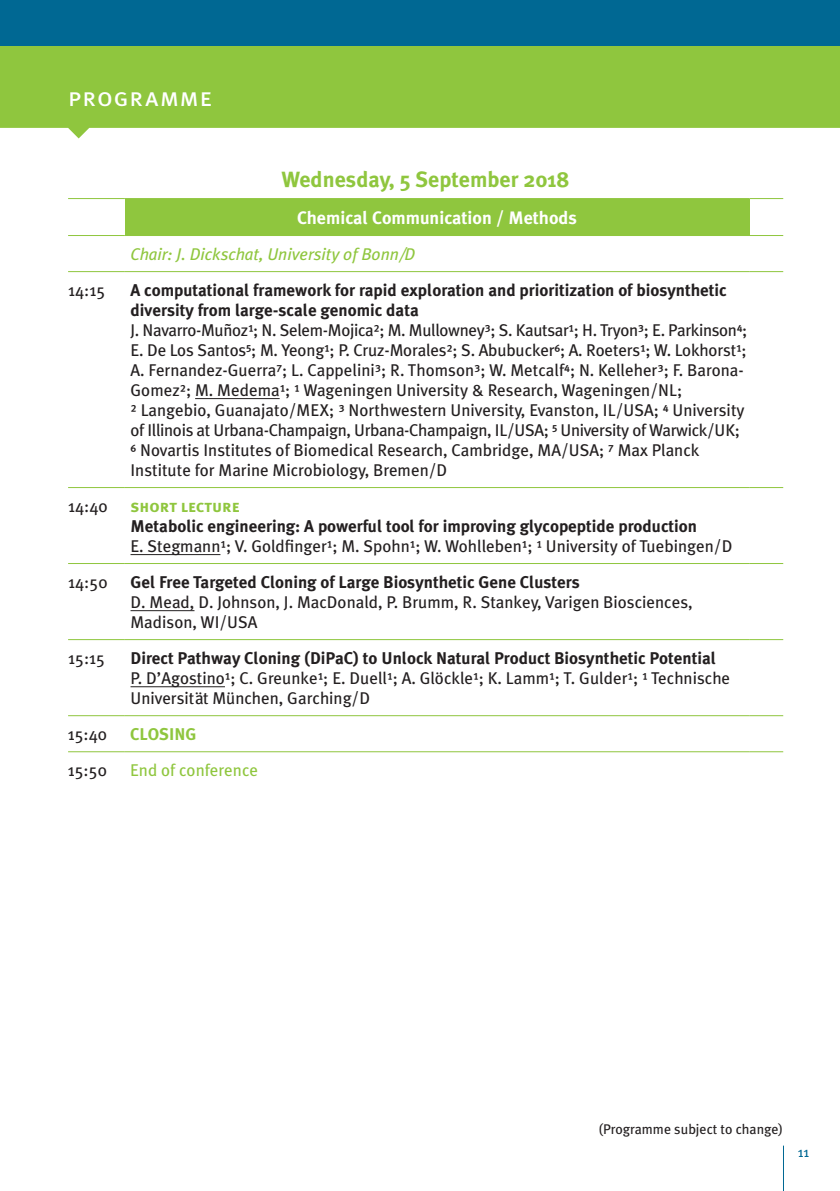
<style>
.page{position:relative;width:840px;height:1191px;background:#fff}
.page>*{position:absolute;margin:0;border:0;box-sizing:border-box;transform-origin:0 0}
.t1{font:26px "Meta Plus Book Caps";letter-spacing:.04em;color:#fff}
.t2{font:700 22px "Meta Plus";color:#8fc63e}
.t3{font:700 18px "Meta Plus";color:#fff}
.t4{font:17px/20px "Meta Plus";color:#231f20}
.t5{font:700 17px/20px "Meta Plus";color:#231f20}
.t6{font:italic 17px "Meta Plus";color:#8fc63e}
.t7{font:17px "Meta Plus";color:#8fc63e}
.t8{font:17px "Meta Plus Bold Caps";color:#8fc63e}
.t9{font:700 17px "Meta Plus";color:#8fc63e}
.t10{font:14px "Meta Plus";color:#231f20}
.t11{font:14px "Meta Plus";color:#006893}
.s1{font-weight:700}
.s2{font-family:"Meta OT"}
.s3{font-weight:400}
.s4{font-family:"Meta OT";font-weight:400}
</style>
<div class="page">
<svg style="left:0;top:45px;width:839px;height:93px;background:#99cb53"></svg>
<div style="left:0;top:0;width:839px;height:45px;background:#006893"></div>
<hr style="left:782px;top:1145px;width:1px;height:46px;background:#006893">
<div style="left:125px;top:198px;width:623px;height:37px;background:#8fc63e"></div>
<hr style="left:68px;top:198px;width:57px;height:1px;background:#8fc63e">
<hr style="left:748px;top:198px;width:34px;height:1px;background:#8fc63e">
<hr style="left:68px;top:235px;width:57px;height:1px;background:#8fc63e">
<hr style="left:125px;top:235px;width:623px;height:1px;background:#8fc63e">
<hr style="left:748px;top:235px;width:34px;height:1px;background:#8fc63e">
<hr style="left:68px;top:271px;width:57px;height:1px;background:#8fc63e">
<hr style="left:125px;top:271px;width:623px;height:1px;background:#8fc63e">
<hr style="left:748px;top:271px;width:34px;height:1px;background:#8fc63e">
<hr style="left:68px;top:487px;width:57px;height:1px;background:#8fc63e">
<hr style="left:125px;top:487px;width:623px;height:1px;background:#8fc63e">
<hr style="left:748px;top:487px;width:34px;height:1px;background:#8fc63e">
<hr style="left:68px;top:563px;width:57px;height:1px;background:#8fc63e">
<hr style="left:125px;top:563px;width:623px;height:1px;background:#8fc63e">
<hr style="left:748px;top:563px;width:34px;height:1px;background:#8fc63e">
<hr style="left:68px;top:639px;width:57px;height:1px;background:#8fc63e">
<hr style="left:125px;top:639px;width:623px;height:1px;background:#8fc63e">
<hr style="left:748px;top:639px;width:34px;height:1px;background:#8fc63e">
<hr style="left:68px;top:715px;width:57px;height:1px;background:#8fc63e">
<hr style="left:125px;top:715px;width:623px;height:1px;background:#8fc63e">
<hr style="left:748px;top:715px;width:34px;height:1px;background:#8fc63e">
<hr style="left:68px;top:751px;width:57px;height:1px;background:#8fc63e">
<hr style="left:125px;top:751px;width:623px;height:1px;background:#8fc63e">
<hr style="left:748px;top:751px;width:34px;height:1px;background:#8fc63e">
<hr style="left:195px;top:398px;width:84px;height:1px;background:#231f20">
<hr style="left:130px;top:554px;width:90px;height:1px;background:#231f20">
<hr style="left:130px;top:610px;width:64px;height:1px;background:#231f20">
<hr style="left:130px;top:686px;width:95px;height:1px;background:#231f20">
<h1 class="t1" style="left:68px;top:81px;width:146px">programme</h1>
<p class="t2" style="left:281px;top:167px;width:289px">Wednesday, 5 September 2018</p>
<p class="t3" style="left:297px;top:207px;width:281px">Chemical Communication / Methods</p>
<p class="t6" style="left:130px;top:244px;width:286px">Chair: J. Dickschat, University of Bonn/D</p>
<p class="t4" style="left:68px;top:280px;width:39px">14:15</p>
<p class="t4" style="left:130px;top:280px;width:618px"><span class="s1">A computational framework for rapid exploration and prioritization of biosynthetic diversity from large-scale genomic data<br></span>J. Navarro-Muñoz<span class="s2">¹</span>; N. Selem-Mojica<span class="s2">²</span>; M. Mullowney<span class="s2">³</span>; S. Kautsar<span class="s2">¹</span>; H. Tryon<span class="s2">³</span>; E. Parkinson<span class="s2">⁴</span>; E. De Los Santos<span class="s2">⁵</span>; M. Yeong<span class="s2">¹</span>; P. Cruz-Morales<span class="s2">²</span>; S. Abubucker<span class="s2">⁶</span>; A. Roeters<span class="s2">¹</span>; W. Lokhorst<span class="s2">¹</span>; A. Fernandez-Guerra<span class="s2">⁷</span>; L. Cappelini<span class="s2">³</span>; R. Thomson<span class="s2">³</span>; W. Metcalf<span class="s2">⁴</span>; N. Kelleher<span class="s2">³</span>; F. Barona-Gomez<span class="s2">²</span>; M. Medema<span class="s2">¹</span>; <span class="s2">¹</span> Wageningen University &amp; Research, Wageningen/NL;<br><span class="s2">²</span> Langebio, Guanajato/MEX; <span class="s2">³</span> Northwestern University, Evanston, IL/USA; <span class="s2">⁴</span> University of Illinois at Urbana-Champaign, Urbana-Champaign, IL/USA; <span class="s2">⁵</span> University of Warwick/UK; <span class="s2">⁶</span> Novartis Institutes of Biomedical Research, Cambridge, MA/USA; <span class="s2">⁷</span> Max Planck Institute for Marine Microbiology, Bremen/D</p>
<p class="t4" style="left:68px;top:496px;width:41px">14:40</p>
<p class="t8" style="left:130px;top:496px;width:111px">short lecture</p>
<p class="t5" style="left:130px;top:516px;width:603px">Metabolic engineering: A powerful tool for improving glycopeptide production<br><span class="s3">E. Stegmann</span><span class="s4">¹</span><span class="s3">; V. Goldfinger</span><span class="s4">¹</span><span class="s3">; M. Spohn</span><span class="s4">¹</span><span class="s3">; W. Wohlleben</span><span class="s4">¹</span><span class="s3">;</span> <span class="s4">¹</span> <span class="s3">University of Tuebingen/D</span></p>
<p class="t4" style="left:68px;top:572px;width:41px">14:50</p>
<p class="t5" style="left:130px;top:572px;width:450px">Gel Free Targeted Cloning of Large Biosynthetic Gene Clusters</p>
<p class="t4" style="left:130px;top:592px;width:563px">D. Mead, D. Johnson, J. MacDonald, P. Brumm, R. Stankey, Varigen Biosciences,<br>Madison, WI/USA</p>
<p class="t4" style="left:68px;top:648px;width:38px">15:15</p>
<p class="t4" style="left:130px;top:648px;width:601px"><span class="s1">Direct Pathway Cloning (DiPaC) to Unlock Natural Product Biosynthetic Potential<br></span>P. D’Agostino<span class="s2">¹</span>; C. Greunke<span class="s2">¹</span>; E. Duell<span class="s2">¹</span>; A. Glöckle<span class="s2">¹</span>; K. Lamm<span class="s2">¹</span>; T. Gulder<span class="s2">¹</span>; <span class="s2">¹</span> Technische<br>Universität München, Garching/D</p>
<p class="t4" style="left:68px;top:724px;width:41px">15:40</p>
<p class="t9" style="left:130px;top:724px;width:68px">CLOSING</p>
<p class="t4" style="left:68px;top:760px;width:41px">15:50</p>
<p class="t7" style="left:130px;top:760px;width:129px">End of conference</p>
<p class="t10" style="left:598px;top:1121px;width:186px">(Programme subject to change)</p>
<p class="t11" style="left:797px;top:1143px;width:13px">11</p>
</div>
